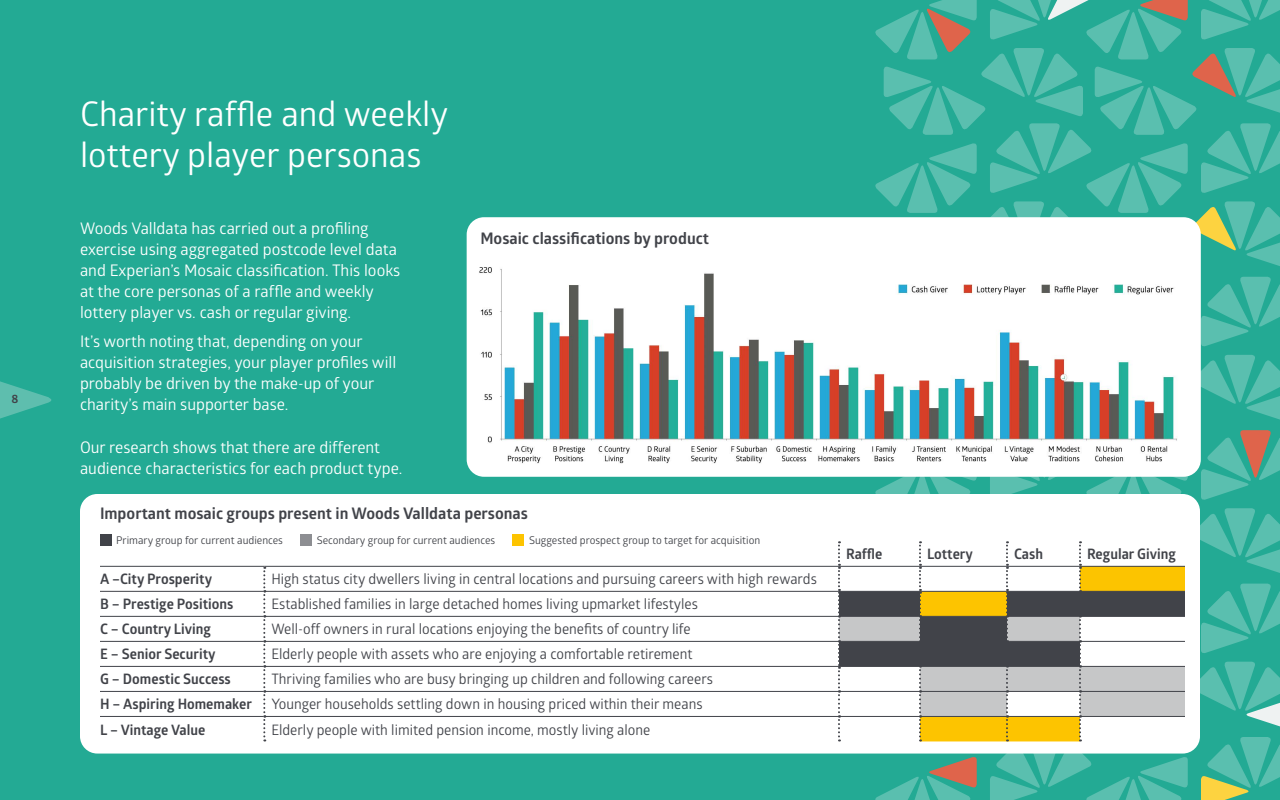
<style>
.page{position:relative;width:1280px;height:800px;background:#23aa94}
.page>*{position:absolute;margin:0;border:0;box-sizing:border-box;transform-origin:0 0}
.t1{font:34px/42px "Glober";color:#fff}
.t2{font:16px/21px "Glober";color:#fff}
.t3{font:700 16px "Glober";color:#414349}
.t4{font:14.4px "Glober";color:#414349}
.t5{font:700 14.4px "Glober";color:#414349}
.t6{font:700 12px "Glober";color:#414349}
.t7{font:10.6px "Glober";color:#414349}
</style>
<div class="page">
<div style="left:80px;top:494px;width:1120px;height:260px;background:#fff;border-radius:17px"></div>
<div style="left:467px;top:217px;width:734px;height:260px;background:#fff;border-radius:17px"></div>
<hr style="left:100px;top:591px;width:163px;height:1px;background:#414349">
<hr style="left:265px;top:591px;width:574px;height:1px;background:#414349">
<hr style="left:100px;top:616px;width:163px;height:1px;background:#414349">
<hr style="left:265px;top:616px;width:573px;height:1px;background:#414349">
<hr style="left:100px;top:641px;width:163px;height:1px;background:#414349">
<hr style="left:265px;top:641px;width:573px;height:1px;background:#414349">
<hr style="left:100px;top:666px;width:163px;height:1px;background:#414349">
<hr style="left:265px;top:666px;width:574px;height:1px;background:#414349">
<hr style="left:100px;top:691px;width:163px;height:1px;background:#414349">
<hr style="left:265px;top:691px;width:573px;height:1px;background:#414349">
<hr style="left:100px;top:716px;width:163px;height:1px;background:#414349">
<hr style="left:265px;top:716px;width:573px;height:1px;background:#414349">
<svg style="left:263px;top:567px;width:2px;height:174px"></svg>
<svg style="left:838px;top:0;width:442px;height:800px"></svg>
<hr style="left:100px;top:566px;width:164px;height:1px;background:#414349">
<hr style="left:264px;top:566px;width:575px;height:1px;background:#414349">
<hr style="left:839px;top:566px;width:81px;height:1px;background:#414349">
<hr style="left:920px;top:566px;width:87px;height:1px;background:#414349">
<hr style="left:1007px;top:566px;width:73px;height:1px;background:#414349">
<hr style="left:1080px;top:566px;width:105px;height:1px;background:#414349">
<div style="left:100px;top:534px;width:11px;height:12px;background:#414349"></div>
<div style="left:301px;top:534px;width:11px;height:12px;background:#8d8e92"></div>
<div style="left:513px;top:534px;width:11px;height:12px;background:#fdc400"></div>
<img style="left:479px;top:249px;width:704px;height:221px">
<svg style="left:0;top:381px;width:52px;height:38px"></svg>
<p class="t6" style="left:12px;top:390px;width:8px">8</p>
<h1 class="t1" style="left:80px;top:91px;width:370px">Charity raffle and weekly lottery player personas</h1>
<p class="t2" style="left:80px;top:217px;width:322px">Woods Valldata has carried out a profiling exercise using aggregated postcode level data and Experian’s Mosaic classification. This looks at the core personas of a raffle and weekly lottery player vs. cash or regular giving.</p>
<p class="t2" style="left:80px;top:330px;width:318px">It’s worth noting that, depending on your acquisition strategies, your player profiles will probably be driven by the make-up of your charity’s main supporter base.</p>
<p class="t2" style="left:80px;top:436px;width:324px">Our research shows that there are different audience characteristics for each product type.</p>
<p class="t3" style="left:480px;top:227px;width:230px">Mosaic classifications by product</p>
<p class="t3" style="left:100px;top:502px;width:430px">Important mosaic groups present in Woods Valldata personas</p>
<p class="t7" style="left:116px;top:533px;width:168px">Primary group for current audiences</p>
<p class="t7" style="left:317px;top:533px;width:180px">Secondary group for current audiences</p>
<p class="t7" style="left:529px;top:533px;width:233px">Suggested prospect group to target for acquisition</p>
<p class="t5" style="left:100px;top:569px;width:114px">A –City Prosperity</p>
<p class="t4" style="left:271px;top:569px;width:547px">High status city dwellers living in central locations and pursuing careers with high rewards</p>
<p class="t5" style="left:100px;top:594px;width:135px">B – Prestige Positions</p>
<p class="t4" style="left:271px;top:594px;width:428px">Established families in large detached homes living upmarket lifestyles</p>
<p class="t5" style="left:100px;top:619px;width:113px">C – Country Living</p>
<p class="t4" style="left:271px;top:619px;width:421px">Well-off owners in rural locations enjoying the benefits of country life</p>
<p class="t5" style="left:100px;top:644px;width:117px">E – Senior Security</p>
<p class="t4" style="left:271px;top:644px;width:423px">Elderly people with assets who are enjoying a comfortable retirement</p>
<p class="t5" style="left:100px;top:669px;width:132px">G – Domestic Success</p>
<p class="t4" style="left:271px;top:669px;width:443px">Thriving families who are busy bringing up children and following careers</p>
<p class="t5" style="left:100px;top:694px;width:153px">H – Aspiring Homemaker</p>
<p class="t4" style="left:271px;top:694px;width:433px">Younger households settling down in housing priced within their means</p>
<p class="t5" style="left:100px;top:719px;width:107px">L – Vintage Value</p>
<p class="t4" style="left:271px;top:719px;width:380px">Elderly people with limited pension income, mostly living alone</p>
<p class="t5" style="left:846px;top:544px;width:38px">Raffle</p>
<p class="t5" style="left:927px;top:544px;width:47px">Lottery</p>
<p class="t5" style="left:1014px;top:544px;width:31px">Cash</p>
<p class="t5" style="left:1087px;top:544px;width:90px">Regular Giving</p>
</div>
